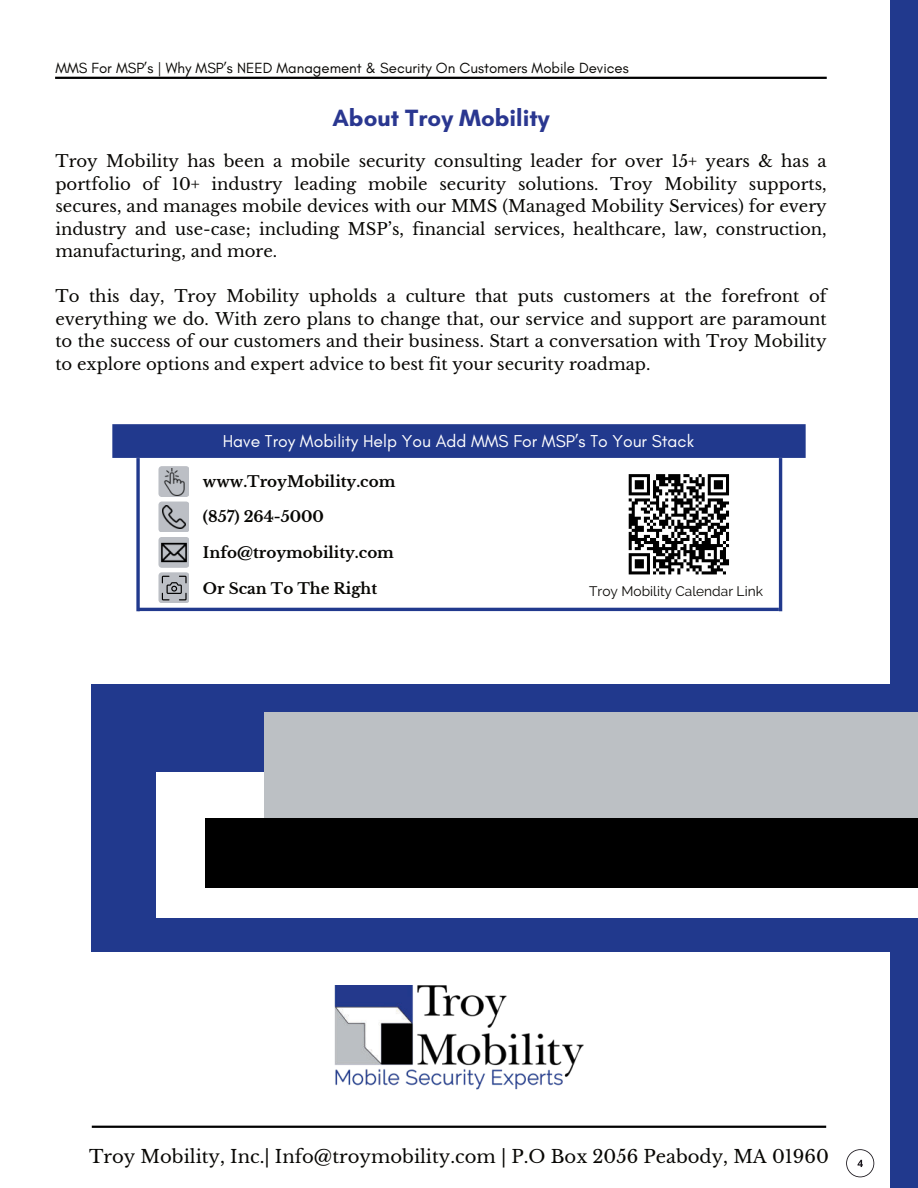
<style>
.page{position:relative;width:918px;height:1188px;background:#fff}
.page>*{position:absolute;margin:0;border:0;box-sizing:border-box;transform-origin:0 0}
.t1{font:700 24px "Glacial Indifference";color:#2a3790}
.t2{font:18px "Libre Baskerville";color:#080704}
.t3{font:17.55px "Glacial Indifference";color:#fff}
.t4{font:16.5px/22.5px "Libre Baskerville";color:#080704;text-align:justify}
.t5{font:700 15.15px "Libre Baskerville";color:#080704}
.t6{font:15px "Glacial Indifference";color:#080704}
.t7{font:13.8px "Raleway";color:#080704}
</style>
<div class="page">
<div style="left:890px;top:0;width:28px;height:1188px;background:#21398d"></div>
<hr style="left:92px;top:1126px;width:734px;height:2px;background:#000">
<div style="left:92px;top:684px;width:826px;height:267px;background:#21398d"></div>
<div style="left:157px;top:772px;width:761px;height:146px;background:#fff"></div>
<img style="left:334px;top:986px;width:250px;height:104px">
<svg style="left:846px;top:1149px;width:28px;height:28px"></svg>
<div style="left:264px;top:712px;width:654px;height:121px;background:#bcc0c4"></div>
<div style="left:206px;top:818px;width:712px;height:69px;background:#000"></div>
<hr style="left:55px;top:77px;width:772px;height:2px;background:#000">
<div style="left:112px;top:424px;width:694px;height:34px;background:#21398d"></div>
<svg style="left:136px;top:458px;width:4px;height:153px"></svg>
<hr style="left:779px;top:458px;width:3px;height:153px;background:#21398d">
<hr style="left:138px;top:608px;width:641px;height:3px;background:#21398d">
<svg style="left:628px;top:474px;width:101px;height:101px"></svg>
<svg style="left:158px;top:466px;width:31px;height:137px"></svg>
<p class="t6" style="left:55px;top:59px;width:575px">MMS For MSP’s | Why MSP’s NEED Management &amp; Security On Customers Mobile Devices</p>
<h1 class="t1" style="left:332px;top:103px;width:219px">About Troy Mobility</h1>
<p class="t4" style="left:55px;top:150px;width:773px">Troy Mobility has been a mobile security consulting leader for over 15+ years &amp; has a portfolio of 10+ industry leading mobile security solutions. Troy Mobility supports, secures, and manages mobile devices with our MMS (Managed Mobility Services) for every industry and use-case; including MSP’s, financial services, healthcare, law, construction, manufacturing, and more.</p>
<p class="t4" style="left:55px;top:285px;width:773px">To this day, Troy Mobility upholds a culture that puts customers at the forefront of everything we do. With zero plans to change that, our service and support are paramount to the success of our customers and their business. Start a conversation with Troy Mobility to explore options and expert advice to best fit your security roadmap.</p>
<p class="t3" style="left:223px;top:431px;width:473px">Have Troy Mobility Help You Add MMS For MSP’s To Your Stack</p>
<p class="t5" style="left:203px;top:473px;width:194px">www.TroyMobility.com</p>
<p class="t5" style="left:203px;top:507px;width:123px">(857) 264-5000</p>
<p class="t5" style="left:203px;top:544px;width:193px">Info@troymobility.com</p>
<p class="t5" style="left:203px;top:579px;width:176px">Or Scan To The Right</p>
<p class="t7" style="left:589px;top:583px;width:175px">Troy Mobility Calendar Link</p>
<p class="t2" style="left:89px;top:1146px;width:741px">Troy Mobility, Inc.| Info@troymobility.com | P.O Box 2056 Peabody, MA 01960</p>
</div>
